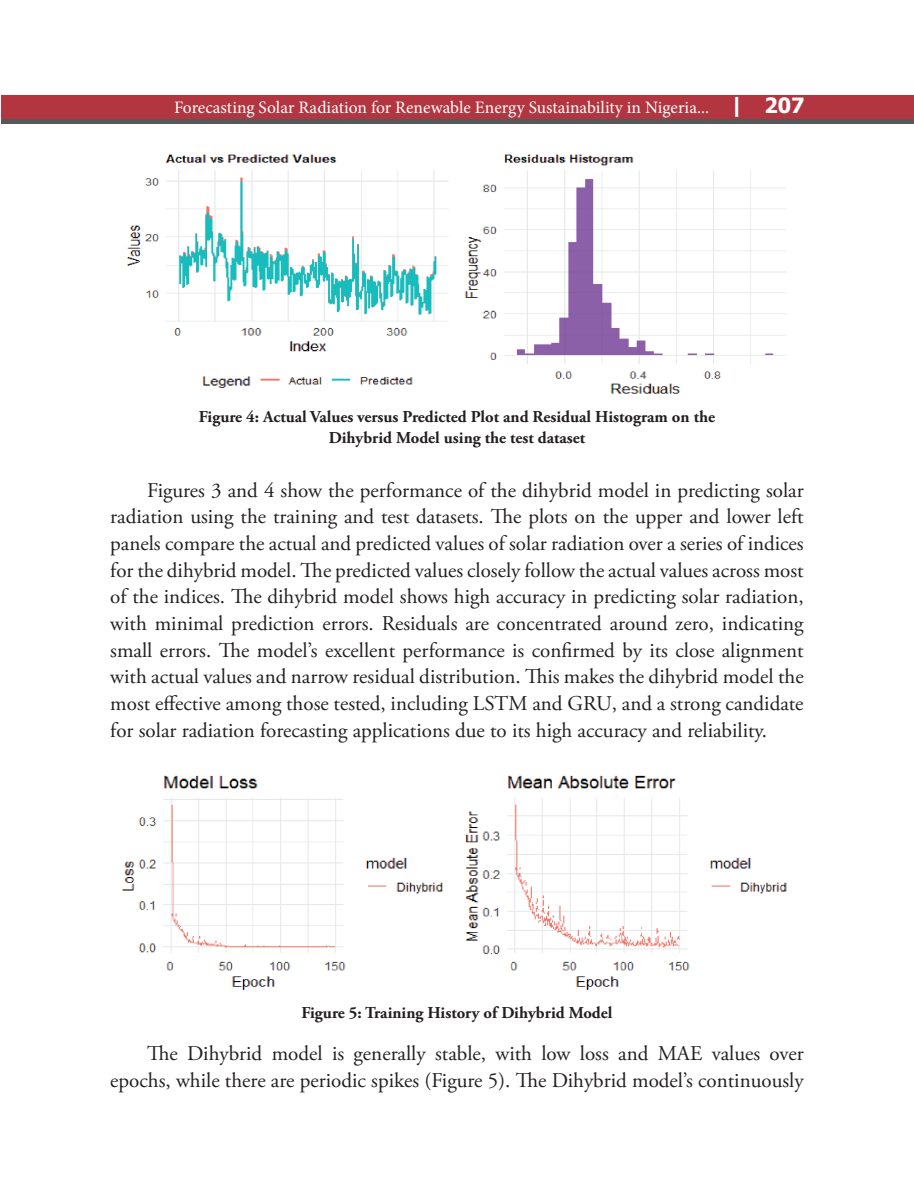
<style>
.page{position:relative;width:914px;height:1197px;background:#fff}
.page>*{position:absolute;margin:0;border:0;box-sizing:border-box;transform-origin:0 0}
.Body_text{font:21px/26.6px "Adobe Garamond Pro";color:#231f20;text-align:justify}
.t1{font:17.5px "Minion Pro";color:#fff}
.t2{font:700 16.62px/21.2px "Adobe Garamond Pro";color:#231f20;text-align:center}
.s1{font-family:"Tahoma";font-weight:700;font-size:21px}
</style>
<div class="page">
<div style="left:2px;top:95px;width:912px;height:29px;background:#b33540"></div>
<div style="left:2px;top:119px;width:912px;height:5px;background:#57585a"></div>
<img style="left:127px;top:154px;width:659px;height:240px">
<img style="left:121px;top:775px;width:666px;height:215px">
<p class="t1" style="left:174px;top:96px;width:632px">Forecasting Solar Radiation for Renewable Energy Sustainability in Nigeria... <span class="s1">| 207</span></p>
<p class="t2" style="left:199px;top:407px;width:517px">Figure 4: Actual Values versus Predicted Plot and Residual Histogram on the<br>Dihybrid Model using the test dataset</p>
<p class="Body_text" style="left:110px;top:477px;width:695px;text-indent:37px">Figures 3 and 4 show the performance of the dihybrid model in predicting solar radiation using the training and test datasets. The plots on the upper and lower left panels compare the actual and predicted values of solar radiation over a series of indices for the dihybrid model. The predicted values closely follow the actual values across most of the indices. The dihybrid model shows high accuracy in predicting solar radiation, with minimal prediction errors. Residuals are concentrated around zero, indicating small errors. The model’s excellent performance is confirmed by its close alignment with actual values and narrow residual distribution. This makes the dihybrid model the most effective among those tested, including LSTM and GRU, and a strong candidate for solar radiation forecasting applications due to its high accuracy and reliability.</p>
<p class="t2" style="left:301px;top:1002px;width:312px">Figure 5: Training History of Dihybrid Model</p>
<p class="Body_text" style="left:110px;top:1041px;width:695px;text-align:right">The Dihybrid model is generally stable, with low loss and MAE values over epochs, while there are periodic spikes (Figure 5). The Dihybrid model’s continuously</p>
</div>
